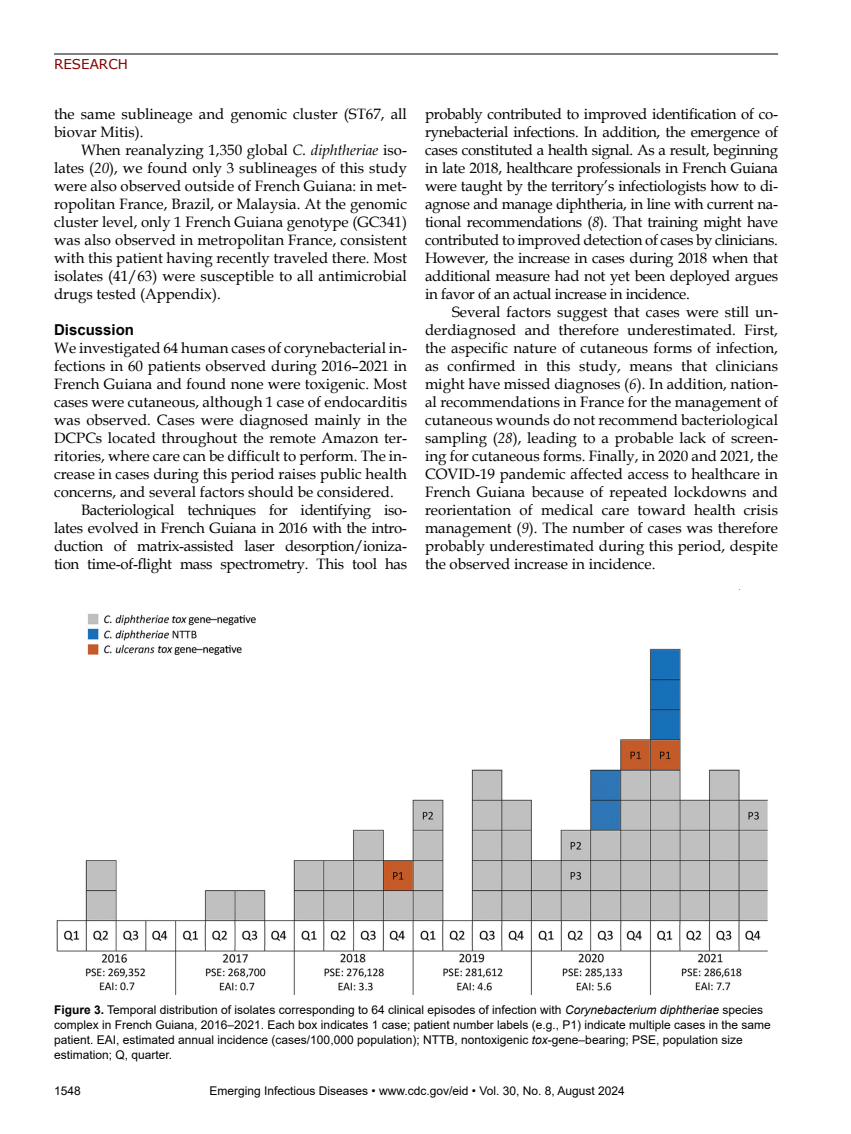
<style>
.page{position:relative;width:851px;height:1134px;background:#fff}
.page>*{position:absolute;margin:0;border:0;box-sizing:border-box;transform-origin:0 0}
.t1{font:15px/18px "Book Antiqua";color:#000;text-align:justify}
.t2{font:15px "Book Antiqua";letter-spacing:-.02em;color:#000}
.t3{font:700 15px "Arial";color:#000}
.t4{font:13.5px "Verdana";color:#820200}
.t5{font:12px/15px "Arial";color:#000}
.s1{font-style:italic}
.s2{font-weight:700}
</style>
<div class="page">
<hr style="left:54px;top:54px;width:724px;height:1px;background:#000">
<img style="left:56px;top:613px;width:712px;height:382px">
<p class="t4" style="left:54px;top:55px;width:75px">RESEARCH</p>
<p class="t1" style="left:54px;top:104px;width:354px">the same sublineage and genomic cluster (ST67, all biovar Mitis).</p>
<p class="t1" style="left:54px;top:140px;width:354px;text-indent:27px">When reanalyzing 1,350 global <span class="s1">C. diphtheriae</span> iso&shy;lates (<span class="s1">20</span>), we found only 3 sublineages of this study were also observed outside of French Guiana: in met&shy;ropolitan France, Brazil, or Malaysia. At the genomic cluster level, only 1 French Guiana genotype (GC341) was also observed in metropolitan France, consistent with this patient having recently traveled there. Most isolates (41/63) were susceptible to all antimicrobial drugs tested (Appendix).</p>
<p class="t3" style="left:54px;top:319px;width:82px">Discussion</p>
<p class="t1" style="left:54px;top:338px;width:354px">We investigated 64 human cases of corynebacterial in-</p>
<p class="t1" style="left:54px;top:356px;width:354px">fections in 60 patients observed during 2016–2021 in</p>
<p class="t1" style="left:54px;top:374px;width:354px">French Guiana and found none were toxigenic. Most</p>
<p class="t1" style="left:54px;top:392px;width:354px">cases were cutaneous, although 1 case of endocarditis</p>
<p class="t1" style="left:54px;top:410px;width:354px">was observed. Cases were diagnosed mainly in the</p>
<p class="t1" style="left:54px;top:428px;width:354px">DCPCs located throughout the remote Amazon ter-</p>
<p class="t1" style="left:54px;top:446px;width:354px">ritories, where care can be difficult to perform. The in-</p>
<p class="t1" style="left:54px;top:464px;width:354px">crease in cases during this period raises public health</p>
<p class="t1" style="left:54px;top:482px;width:341px">concerns, and several factors should be considered.</p>
<p class="t2" style="left:81px;top:499px;width:327px">Bacteriological techniques for identifying iso-</p>
<p class="t2" style="left:54px;top:517px;width:354px">lates evolved in French Guiana in 2016 with the intro-</p>
<p class="t2" style="left:54px;top:535px;width:354px">duction of matrix-assisted laser desorption/ioniza-</p>
<p class="t2" style="left:54px;top:553px;width:354px">tion time-of-flight mass spectrometry. This tool has</p>
<p class="t1" style="left:425px;top:104px;width:354px">probably contributed to improved identification of co&shy;rynebacterial infections. In addition, the emergence of cases constituted a health signal. As a result, beginning in late 2018, healthcare professionals in French Guiana were taught by the territory’s infectiologists how to di&shy;agnose and manage diphtheria, in line with current na&shy;tional recommendations (<span class="s1">8</span>). That training might have contributed to improved detection of cases by clinicians.<br>However, the increase in cases during 2018 when that additional measure had not yet been deployed argues in favor of an actual increase in incidence.</p>
<p class="t1" style="left:425px;top:302px;width:354px;text-indent:27px">Several factors suggest that cases were still un&shy;derdiagnosed and therefore underestimated. First, the aspecific nature of cutaneous forms of infection, as confirmed in this study, means that clinicians might have missed diagnoses (<span class="s1">6</span>). In addition, nation&shy;al recommendations in France for the management of cutaneous wounds do not recommend bacteriological sampling (<span class="s1">28</span>), leading to a probable lack of screen&shy;ing for cutaneous forms. Finally, in 2020 and 2021, the COVID-19 pandemic affected access to healthcare in French Guiana because of repeated lockdowns and reorientation of medical care toward health crisis management (<span class="s1">9</span>). The number of cases was therefore probably underestimated during this period, despite the observed increase in incidence.</p>
<p class="t5" style="left:54px;top:1002px;width:718px"><span class="s2">Figure 3.</span> Temporal distribution of isolates corresponding to 64 clinical episodes of infection with <span class="s1">Corynebacterium diphtheriae</span> species complex in French Guiana, 2016–2021. Each box indicates 1 case; patient number labels (e.g., P1) indicate multiple cases in the same patient. EAI, estimated annual incidence (cases/100,000 population); NTTB, nontoxigenic <span class="s1">tox</span>-gene–bearing; PSE, population size estimation; Q, quarter.</p>
<p class="t5" style="left:54px;top:1084px;width:28px">1548</p>
<p class="t5" style="left:209px;top:1084px;width:417px">Emerging Infectious Diseases • www.cdc.gov/eid • Vol. 30, No. 8, August 2024</p>
</div>
